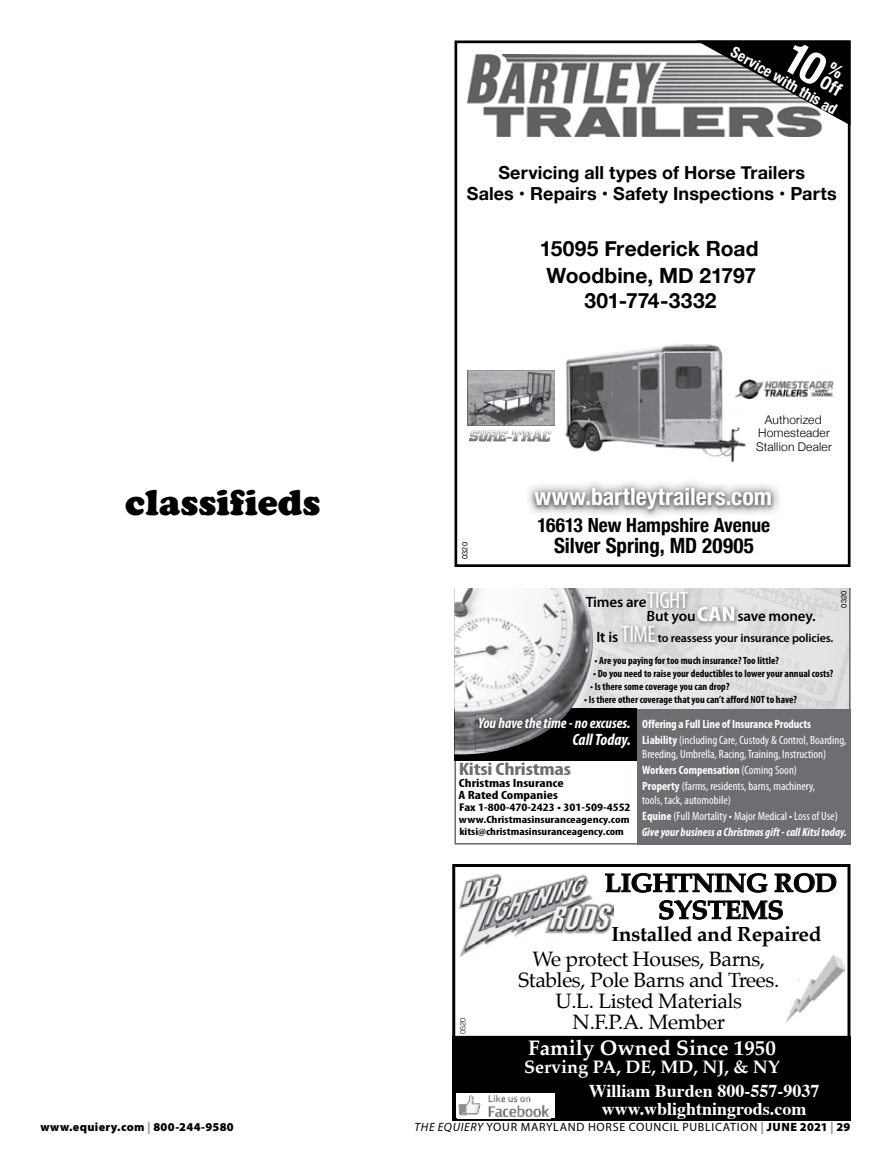
<style>
.page{position:relative;width:891px;height:1161px;background:#fff}
.page>*{position:absolute;margin:0;border:0;box-sizing:border-box;transform-origin:0 0}
.t1{font:36px "Cooper Black Std";color:#000}
.t2{font:700 26.25px/27px "Palatino";letter-spacing:-.02em;color:#000;text-align:center}
.t3{font:700 condensed 24px "Helvetica Neue";color:#fff}
.t4{font:700 21px/26.1px "Helvetica Neue";color:#000;text-align:center}
.t5{font:700 condensed 21px "Helvetica Neue";color:#000}
.t6{font:700 21px "Palatino";color:#fff}
.t7{font:20.4px/21px "Palatino";letter-spacing:-.02em;color:#000;text-align:center}
.t8{font:700 20.4px "Palatino";letter-spacing:-.02em;color:#000}
.t9{font:700 condensed 19.5px "Helvetica Neue";letter-spacing:-.005em;color:#000}
.t10{font:700 18px/21.6px "Helvetica Neue";letter-spacing:.005em;color:#000;text-align:center}
.t11{font:700 18px/18px "Times";color:#fff;text-align:center}
.t12{font:700 18px "Palatino";color:#fff}
.t13{font:700 condensed 18px "Myriad Pro";letter-spacing:-.01em;color:#6d6e71;scale:1.25 1}
.t14{font:700 condensed 18px/15.6px "Helvetica Neue";color:#fff}
.t15{font:italic 700 condensed 16.5px "Myriad Pro";color:#fff}
.t16{font:600 15px "Myriad Pro";letter-spacing:-.01em;color:#000}
.t17{font:italic 700 condensed 15px "Myriad Pro";color:#fff}
.t18{font:700 condensed 15px "Helvetica Neue";color:#fff}
.t19{font:condensed 12px/16.2px "Myriad Pro";color:#fff}
.t20{font:700 condensed 12px/16.2px "Myriad Pro";letter-spacing:-.01em;color:#fff}
.t21{font:12px "Myriad Pro";letter-spacing:.06em;color:#000}
.t22{font:600 12px "Myriad Pro";letter-spacing:-.01em;color:#000}
.t23{font:300 12px/13.5px "Helvetica Neue";letter-spacing:.015em;color:#000;text-align:center}
.t24{font:700 condensed 12px/12px "Myriad Pro";color:#000;scale:1.25 1}
.t25{font:900 12px "Myriad Pro";letter-spacing:.03em;color:#000}
.t26{font:700 condensed 11.25px "Myriad Pro";color:#000;scale:1.25 1}
.t27{font:700 condensed 10.5px "Myriad Pro";color:#000}
.t28{font:700 condensed 10.5px/12px "Myriad Pro";color:#000;scale:1.25 1}
.t29{font:7.5px "Helvetica Neue";letter-spacing:.02em;color:#000}
.t30{font:300 7.5px "Helvetica";color:#000}
.s1{font-weight:400;font-stretch:condensed;font-size:24px;color:#fff}
.s2{font-weight:700;font-stretch:condensed;font-size:21px;color:#fff}
.s3{font-size:15px}
.s4{font-weight:400}
.s5{font-weight:700}
.s6{font-weight:700;font-style:italic}
.s7{color:#939598}
.s8{font-style:italic}
.s9{font-weight:900;color:#939598}
.s10{font-weight:900}
</style>
<div class="page">
<img style="left:467px;top:54px;width:355px;height:83px">
<div style="left:455px;top:40px;width:396px;height:527px;border:3px solid #000"></div>
<img style="left:565px;top:344px;width:183px;height:119px">
<img style="left:467px;top:370px;width:87px;height:55px">
<img style="left:734px;top:380px;width:101px;height:18px">
<img style="left:469px;top:430px;width:81px;height:12px">
<img style="left:528px;top:482px;width:251px;height:35px">
<img style="left:531px;top:485px;width:244px;height:30px">
<svg style="left:454px;top:588px;width:397px;height:256px"></svg>
<div style="left:454px;top:708px;width:183px;height:52px;background:#000"></div>
<img style="left:454px;top:588px;width:143px;height:166px">
<div style="left:637px;top:709px;width:214px;height:135px;background:#6d6e71"></div>
<img style="left:694px;top:603px;width:46px;height:24px">
<svg style="left:694px;top:611px;width:1px;height:13px"></svg>
<svg style="left:738px;top:614px;width:2px;height:10px"></svg>
<img style="left:644px;top:588px;width:50px;height:26px">
<img style="left:648px;top:611px;width:46px;height:3px">
<svg style="left:644px;top:596px;width:2px;height:11px"></svg>
<img style="left:567px;top:714px;width:30px;height:38px">
<img style="left:475px;top:714px;width:92px;height:38px">
<img style="left:618px;top:622px;width:43px;height:26px">
<svg style="left:648px;top:622px;width:13px;height:2px"></svg>
<svg style="left:452px;top:864px;width:398px;height:172px"></svg>
<div style="left:452px;top:1036px;width:398px;height:84px;background:#000"></div>
<div style="left:456px;top:1093px;width:99px;height:25px;background:#fff"></div>
<img style="left:459px;top:871px;width:155px;height:107px">
<img style="left:784px;top:954px;width:60px;height:69px">
<img style="left:458px;top:1092px;width:93px;height:27px">
<svg style="left:605px;top:866px;width:232px;height:77px"></svg>
<svg style="left:696px;top:40px;width:155px;height:85px;background:#505051"></svg>
<p class="t18" style="left:739px;top:40px;width:121px;rotate:30deg">Service with this ad</p>
<h3 class="t14" style="left:834px;top:59px;width:23px;rotate:30deg">%<br>Off</h3>
<h3 class="t10" style="left:467px;top:162px;width:371px">Servicing all types of Horse Trailers<br>Sales • Repairs • Safety Inspections • Parts</h3>
<h3 class="t4" style="left:540px;top:236px;width:220px">15095 Frederick Road<br>Woodbine, MD 21797<br>301-774-3332</h3>
<h1 class="t1" style="left:125px;top:481px;width:197px">classifieds</h1>
<p class="t29" style="left:460px;top:559px;width:19px;rotate:-90deg">0320</p>
<p class="t23" style="left:756px;top:412px;width:77px">Authorized<br>Homesteader<br>Stallion Dealer</p>
<h3 class="t3" style="left:535px;top:477px;width:239px">www.bartleytrailers.com</h3>
<h3 class="t9" style="left:538px;top:509px;width:234px">16613 New Hampshire Avenue</h3>
<h3 class="t5" style="left:554px;top:528px;width:201px">Silver Spring, MD 20905</h3>
<p class="t16" style="left:586px;top:592px;width:104px">Times are <span class="s1">TIGHT</span></p>
<p class="t16" style="left:647px;top:606px;width:171px">But you<span class="s2">CAN</span> save money.</p>
<p class="t22" style="left:596px;top:630px;width:239px"><span class="s3">It is</span> <span class="s1">TIME</span>to reassess your insurance policies.</p>
<p class="t29" style="left:838px;top:608px;width:19px;rotate:-90deg">0320</p>
<p class="t27" style="left:595px;top:654px;width:186px">• Are you paying for too much insurance? Too little?</p>
<p class="t27" style="left:593px;top:667px;width:242px">• Do you need to raise your deductibles to lower your annual costs?</p>
<p class="t27" style="left:590px;top:680px;width:141px">• Is there some coverage you can drop?</p>
<p class="t27" style="left:584px;top:693px;width:214px">• Is there other coverage that you can’t afford NOT to have?</p>
<p class="t17" style="left:478px;top:714px;width:154px">You have the time - no excuses.</p>
<h3 class="t15" style="left:572px;top:729px;width:60px">Call Today.</h3>
<p class="t20" style="left:642px;top:716px;width:206px">Offering a Full Line of Insurance Products<br>Liability <span class="s4">(including Care, Custody &amp; Control, Boarding,</span></p>
<p class="t19" style="left:642px;top:745px;width:186px">Breeding, Umbrella, Racing, Training, Instruction)<br><span class="s5">Workers Compensation</span> (Coming Soon)<br><span class="s5">Property</span> (farms, residents, barns, machinery,</p>
<p class="t19" style="left:642px;top:791px;width:207px">tools, tack, automobile)<br><span class="s5">Equine</span> (Full Mortality • Major Medical • Loss of Use)<br><span class="s6">Give your business a Christmas gift - call Kitsi today.</span></p>
<h3 class="t13" style="left:459px;top:758px;width:91px">Kitsi Christmas</h3>
<p class="t24" style="left:459px;top:777px;width:86px">Christmas Insurance<br>A Rated Companies</p>
<p class="t26" style="left:459px;top:800px;width:139px">Fax 1-800-470-2423 • 301-509-4552</p>
<p class="t28" style="left:459px;top:813px;width:138px">www.Christmasinsuranceagency.com kitsi@christmasinsuranceagency.com</p>
<p class="t30" style="left:458px;top:1034px;width:18px;rotate:-90deg">0520</p>
<h2 class="t2" style="left:605px;top:872px;width:234px">LIGHTNING ROD<br>SYSTEMS</h2>
<h3 class="t8" style="left:611px;top:921px;width:212px">Installed and Repaired</h3>
<h3 class="t7" style="left:518px;top:950px;width:262px">We protect Houses, Barns,<br>Stables, Pole Barns and Trees.<br>U.L. Listed Materials<br>N.F.P.A. Member</h3>
<h3 class="t6" style="left:528px;top:1035px;width:249px">Family Owned Since 1950</h3>
<h3 class="t12" style="left:524px;top:1056px;width:257px">Serving PA, DE, MD, NJ, &amp; NY</h3>
<h3 class="t11" style="left:589px;top:1083px;width:232px">William Burden 800-557-9037 www.wblightningrods.com</h3>
<p class="t25" style="left:40px;top:1120px;width:195px">www.equiery.com <span class="s7">|</span> 800-244-9580</p>
<p class="t21" style="left:414px;top:1120px;width:438px"><span class="s8">THE EQUIERY</span> YOUR MARYLAND HORSE COUNCIL PUBLICATION <span class="s9">|</span> <span class="s10">JUNE 2021</span> <span class="s9">|</span> <span class="s10">29</span></p>
</div>
